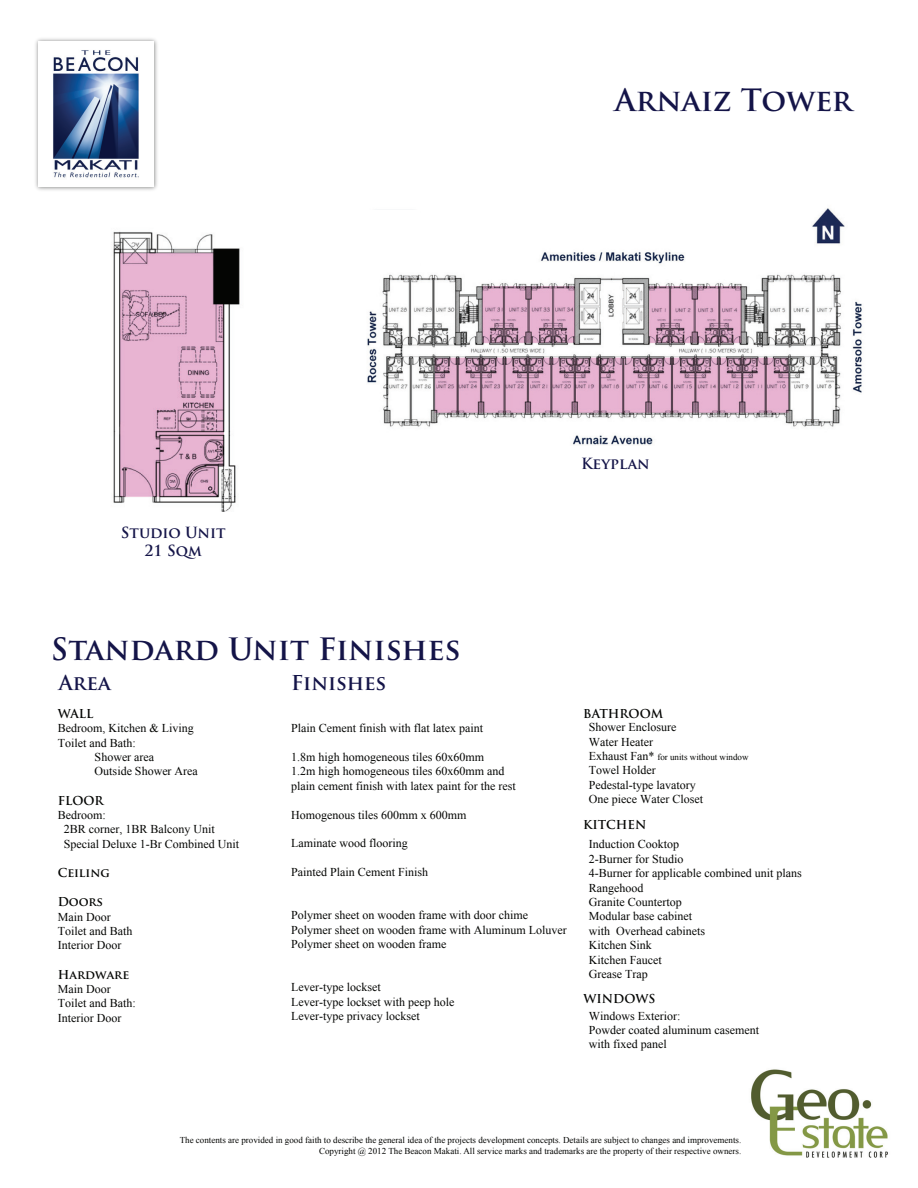
<style>
.page{position:relative;width:918px;height:1188px;background:#fff}
.page>*{position:absolute;margin:0;border:0;box-sizing:border-box;transform-origin:0 0}
.t1{font:700 30px "Trajan Pro";color:#141448}
.t2{font:700 19.95px "Trajan Pro";color:#141448}
.t3{font:700 15px/18px "Trajan Pro";color:#141448;text-align:center}
.t4{font:12px/14.4px "Times New Roman";color:#040503}
.t5{font:700 12px "Trajan Pro";color:#040503}
.t6{font:9px/10.8px "Times New Roman";color:#040503;text-align:right}
.s1{font-size:12px}
</style>
<div class="page">
<img style="left:367px;top:208px;width:495px;height:237px">
<img style="left:751px;top:1069px;width:137px;height:89px">
<img style="left:35px;top:38px;width:122px;height:152px">
<img style="left:39px;top:42px;width:115px;height:145px">
<div style="left:365px;top:210px;width:55px;height:59px;background:#fff"></div>
<img style="left:113px;top:231px;width:127px;height:281px">
<h1 class="t1" style="left:615px;top:81px;width:239px">Arnaiz Tower</h1>
<p class="t3" style="left:121px;top:523px;width:106px">Studio Unit<br>21 Sqm</p>
<p class="t3" style="left:581px;top:454px;width:70px">Keyplan</p>
<h1 class="t1" style="left:51px;top:630px;width:411px">Standard Unit Finishes</h1>
<h2 class="t2" style="left:59px;top:671px;width:53px">Area</h2>
<p class="t5" style="left:58px;top:706px;width:37px">WALL</p>
<p class="t4" style="left:58px;top:721px;width:137px">Bedroom, Kitchen &amp; Living</p>
<p class="t4" style="left:58px;top:735px;width:79px">Toilet and Bath:</p>
<p class="t4" style="left:95px;top:750px;width:61px">Shower area</p>
<p class="t4" style="left:95px;top:764px;width:105px">Outside Shower Area</p>
<p class="t5" style="left:58px;top:793px;width:47px">FLOOR</p>
<p class="t4" style="left:64px;top:808px;width:177px;text-indent:-6px">Bedroom:<br>2BR corner, 1BR Balcony Unit<br>Special Deluxe 1-Br Combined Unit</p>
<p class="t5" style="left:58px;top:865px;width:54px">Ceiling</p>
<p class="t5" style="left:58px;top:894px;width:47px">Doors</p>
<p class="t4" style="left:58px;top:909px;width:76px">Main Door<br>Toilet and Bath<br>Interior Door</p>
<p class="t5" style="left:58px;top:967px;width:73px">Hardware</p>
<p class="t4" style="left:58px;top:982px;width:79px">Main Door<br>Toilet and Bath:<br>Interior Door</p>
<h2 class="t2" style="left:291px;top:671px;width:97px">Finishes</h2>
<p class="t4" style="left:291px;top:721px;width:193px">Plain Cement finish with flat latex paint</p>
<p class="t4" style="left:291px;top:750px;width:226px">1.8m high homogeneous tiles 60x60mm<br>1.2m high homogeneous tiles 60x60mm and plain cement finish with latex paint for the rest</p>
<p class="t4" style="left:291px;top:807px;width:177px">Homogenous tiles 600mm x 600mm</p>
<p class="t4" style="left:291px;top:836px;width:118px">Laminate wood flooring</p>
<p class="t4" style="left:291px;top:865px;width:139px">Painted Plain Cement Finish</p>
<p class="t4" style="left:291px;top:908px;width:277px">Polymer sheet on wooden frame with door chime<br>Polymer sheet on wooden frame with Aluminum Loluver<br>Polymer sheet on wooden frame</p>
<p class="t4" style="left:291px;top:980px;width:165px">Lever-type lockset<br>Lever-type lockset with peep hole<br>Lever-type privacy lockset</p>
<p class="t5" style="left:583px;top:706px;width:82px">BATHROOM</p>
<p class="t4" style="left:589px;top:720px;width:89px">Shower Enclosure<br>Water Heater</p>
<p class="t6" style="left:589px;top:751px;width:161px"><span class="s1">Exhaust Fan*</span> for units without window</p>
<p class="t4" style="left:589px;top:763px;width:116px">Towel Holder<br>Pedestal-type lavatory<br>One piece Water Closet</p>
<p class="t5" style="left:583px;top:817px;width:65px">KITCHEN</p>
<p class="t4" style="left:589px;top:837px;width:214px">Induction Cooktop<br>2-Burner for Studio<br>4-Burner for applicable combined unit plans<br>Rangehood<br>Granite Countertop<br>Modular base cabinet<br>with Overhead cabinets<br>Kitchen Sink<br>Kitchen Faucet<br>Grease Trap</p>
<p class="t4" style="left:589px;top:1008px;width:172px">Windows Exterior:<br>Powder coated aluminum casement with fixed panel</p>
<p class="t5" style="left:583px;top:991px;width:74px">WINDOWS</p>
<p class="t6" style="left:180px;top:1135px;width:563px">The contents are provided in good faith to describe the general idea of the projects development concepts. Details are subject to changes and improvements.<br>Copyright @ 2012 The Beacon Makati. All service marks and trademarks are the property of their respective owners.</p>
</div>
